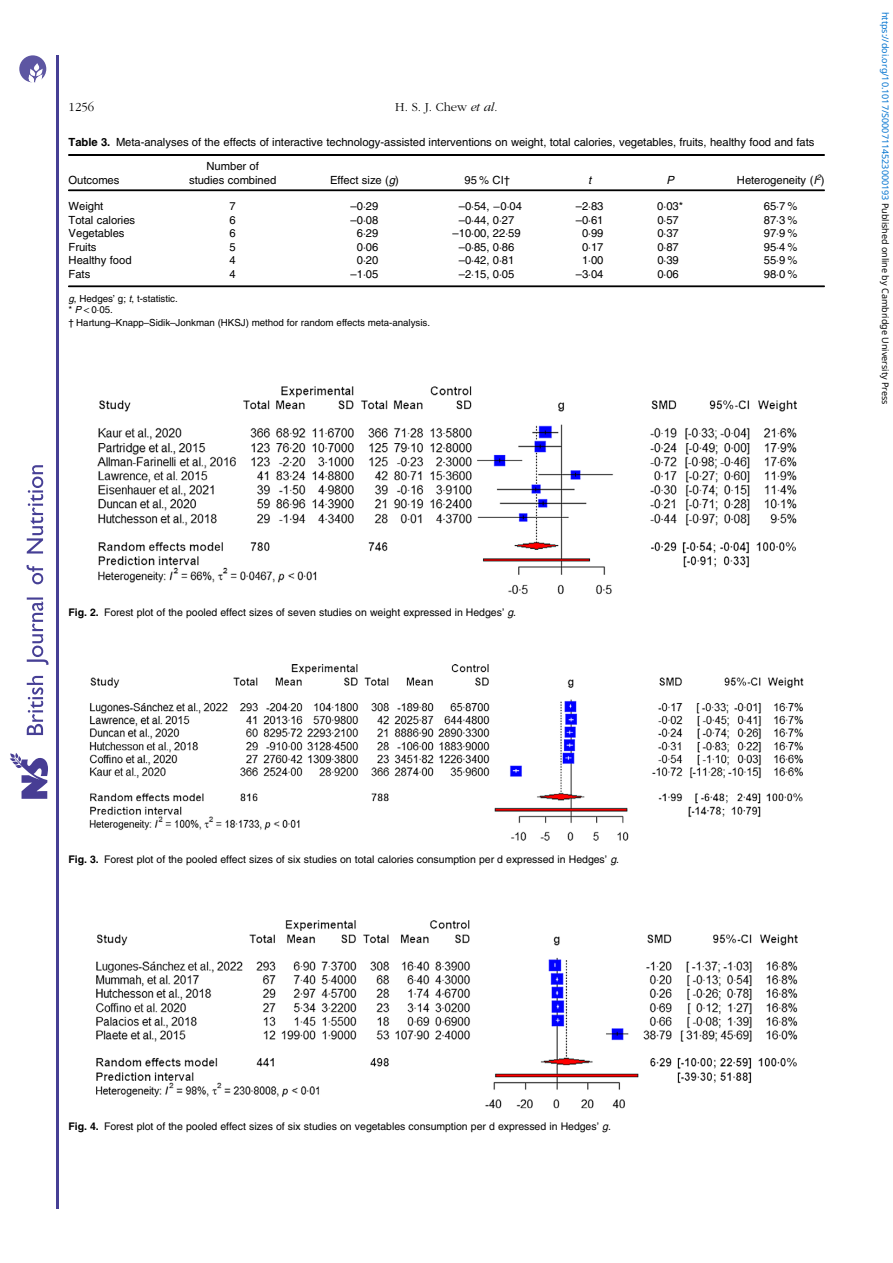
<style>
.page{position:relative;width:893px;height:1263px;background:#fff}
.page>*{position:absolute;margin:0;border:0;box-sizing:border-box;transform-origin:0 0}
.t1{font:12.75px "Adv OT777 cf 4 fb";color:#000}
.t2{font:11.25px/13.5px "Adv OT82 c 4 f 4 c 4";color:#000;text-align:center}
.t3{font:11.25px "Adv OT7 a 027 dc 5.I";color:#000}
.t4{font:10.5px "Adv OT82 c 4 f 4 c 4";color:#000}
.t5{font:9.75px/12px "Adv OT82 c 4 f 4 c 4";color:#000}
.t6{font:9px "Noto Sans";color:#0172cf}
.s1{font-family:"Adv OT4 e 1564 e 8.I"}
.s2{font-family:"Adv O Tf 3919 c 9 c.B"}
.s3{font-family:"Adv OT7 a 027 dc 5.I"}
.s4{font-style:inherit}
.s5{font-family:"Adv OT8608 a 8 d 1"}
.s6{color:#000}
</style>
<div class="page">
<hr style="left:56px;top:55px;width:2px;height:1153px;background:#463f95">
<svg style="left:10px;top:753px;width:38px;height:46px"></svg>
<svg style="left:26px;top:465px;width:23px;height:270px"></svg>
<svg style="left:19px;top:55px;width:27px;height:27px"></svg>
<hr style="left:69px;top:286px;width:755px;height:1px;background:#000">
<hr style="left:69px;top:155px;width:755px;height:1px;background:#000">
<hr style="left:69px;top:190px;width:755px;height:1px;background:#000">
<img style="left:97px;top:387px;width:700px;height:208px">
<img style="left:90px;top:665px;width:713px;height:176px">
<img style="left:96px;top:920px;width:701px;height:188px">
<p class="t1" style="left:69px;top:102px;width:27px">1256</p>
<p class="t1" style="left:395px;top:102px;width:104px">H. S. J. Chew <span class="s1">et al.</span></p>
<p class="t2" style="left:69px;top:136px;width:747px"><span class="s2">Table 3.</span> Meta-analyses of the effects of interactive technology-assisted interventions on weight, total calories, vegetables, fruits, healthy food and fats</p>
<p class="t2" style="left:69px;top:174px;width:52px">Outcomes</p>
<p class="t2" style="left:189px;top:161px;width:89px">Number of studies combined</p>
<p class="t2" style="left:330px;top:174px;width:70px">Effect size (<span class="s3">g</span>)</p>
<p class="t2" style="left:465px;top:174px;width:47px">95 % CI<span class="s4">†</span></p>
<p class="t3" style="left:588px;top:173px;width:5px">t</p>
<p class="t3" style="left:666px;top:173px;width:9px">P</p>
<p class="t2" style="left:737px;top:174px;width:89px">Heterogeneity (<span class="s3">I</span><sup>2</sup>)</p>
<p class="t2" style="left:69px;top:201px;width:36px">Weight</p>
<p class="t2" style="left:230px;top:201px;width:8px">7</p>
<p class="t2" style="left:351px;top:201px;width:29px"><span class="s4">–</span>0<span class="s5">·</span>29</p>
<p class="t2" style="left:459px;top:201px;width:65px"><span class="s4">–</span>0<span class="s5">·</span>54, <span class="s5">−</span>0<span class="s5">·</span>04</p>
<p class="t2" style="left:576px;top:201px;width:29px"><span class="s4">–</span>2<span class="s5">·</span>83</p>
<p class="t2" style="left:657px;top:201px;width:27px">0<span class="s5">·</span>03*</p>
<p class="t2" style="left:764px;top:201px;width:35px">65<span class="s5">·</span>7 %</p>
<p class="t2" style="left:69px;top:214px;width:68px">Total calories</p>
<p class="t2" style="left:230px;top:214px;width:8px">6</p>
<p class="t2" style="left:351px;top:214px;width:29px"><span class="s4">–</span>0<span class="s5">·</span>08</p>
<p class="t2" style="left:459px;top:214px;width:57px"><span class="s4">–</span>0<span class="s5">·</span>44, 0<span class="s5">·</span>27</p>
<p class="t2" style="left:576px;top:214px;width:29px"><span class="s4">–</span>0<span class="s5">·</span>61</p>
<p class="t2" style="left:657px;top:214px;width:23px">0<span class="s5">·</span>57</p>
<p class="t2" style="left:764px;top:214px;width:35px">87<span class="s5">·</span>3 %</p>
<p class="t2" style="left:69px;top:228px;width:57px">Vegetables</p>
<p class="t2" style="left:230px;top:228px;width:8px">6</p>
<p class="t2" style="left:357px;top:228px;width:23px">6<span class="s5">·</span>29</p>
<p class="t2" style="left:453px;top:228px;width:69px"><span class="s4">–</span>10<span class="s5">·</span>00, 22<span class="s5">·</span>59</p>
<p class="t2" style="left:582px;top:228px;width:23px">0<span class="s5">·</span>99</p>
<p class="t2" style="left:657px;top:228px;width:23px">0<span class="s5">·</span>37</p>
<p class="t2" style="left:764px;top:228px;width:35px">97<span class="s5">·</span>9 %</p>
<p class="t2" style="left:69px;top:241px;width:29px">Fruits</p>
<p class="t2" style="left:230px;top:241px;width:8px">5</p>
<p class="t2" style="left:357px;top:241px;width:23px">0<span class="s5">·</span>06</p>
<p class="t2" style="left:459px;top:241px;width:57px"><span class="s4">–</span>0<span class="s5">·</span>85, 0<span class="s5">·</span>86</p>
<p class="t2" style="left:582px;top:241px;width:23px">0<span class="s5">·</span>17</p>
<p class="t2" style="left:657px;top:241px;width:23px">0<span class="s5">·</span>87</p>
<p class="t2" style="left:764px;top:241px;width:35px">95<span class="s5">·</span>4 %</p>
<p class="t2" style="left:69px;top:255px;width:64px">Healthy food</p>
<p class="t2" style="left:230px;top:255px;width:8px">4</p>
<p class="t2" style="left:357px;top:255px;width:23px">0<span class="s5">·</span>20</p>
<p class="t2" style="left:459px;top:255px;width:57px"><span class="s4">–</span>0<span class="s5">·</span>42, 0<span class="s5">·</span>81</p>
<p class="t2" style="left:582px;top:255px;width:23px">1<span class="s5">·</span>00</p>
<p class="t2" style="left:657px;top:255px;width:23px">0<span class="s5">·</span>39</p>
<p class="t2" style="left:764px;top:255px;width:35px">55<span class="s5">·</span>9 %</p>
<p class="t2" style="left:69px;top:268px;width:23px">Fats</p>
<p class="t2" style="left:230px;top:268px;width:8px">4</p>
<p class="t2" style="left:351px;top:268px;width:29px"><span class="s4">–</span>1<span class="s5">·</span>05</p>
<p class="t2" style="left:459px;top:268px;width:57px"><span class="s4">–</span>2<span class="s5">·</span>15, 0<span class="s5">·</span>05</p>
<p class="t2" style="left:576px;top:268px;width:29px"><span class="s4">–</span>3<span class="s5">·</span>04</p>
<p class="t2" style="left:657px;top:268px;width:23px">0<span class="s5">·</span>06</p>
<p class="t2" style="left:764px;top:268px;width:35px">98<span class="s5">·</span>0 %</p>
<p class="t5" style="left:69px;top:293px;width:363px"><span class="s3">g</span>, Hedges<span class="s4">’</span> g; <span class="s3">t</span>, t-statistic.<br>* <span class="s3">P</span> <span class="s5">&lt;</span> 0<span class="s5">·</span>05.<br><span class="s4">†</span> Hartung<span class="s4">–</span>Knapp<span class="s4">–</span>Sidik<span class="s4">–</span>Jonkman (HKSJ) method for random effects meta-analysis.</p>
<p class="t6" style="left:892px;top:12px;width:394px;rotate:90deg">https://doi.org/10.1017/S0007114523000193 <span class="s6">Published online by Cambridge University Press</span></p>
<p class="t4" style="left:69px;top:609px;width:449px"><span class="s2">Fig. 2.</span> Forest plot of the pooled effect sizes of seven studies on weight expressed in Hedges<span class="s4">’</span> <span class="s3">g</span>.</p>
<p class="t4" style="left:69px;top:855px;width:552px"><span class="s2">Fig. 3.</span> Forest plot of the pooled effect sizes of six studies on total calories consumption per d expressed in Hedges<span class="s4">’</span> <span class="s3">g</span>.</p>
<p class="t4" style="left:69px;top:1122px;width:544px"><span class="s2">Fig. 4.</span> Forest plot of the pooled effect sizes of six studies on vegetables consumption per d expressed in Hedges<span class="s4">’</span> <span class="s3">g</span>.</p>
</div>
